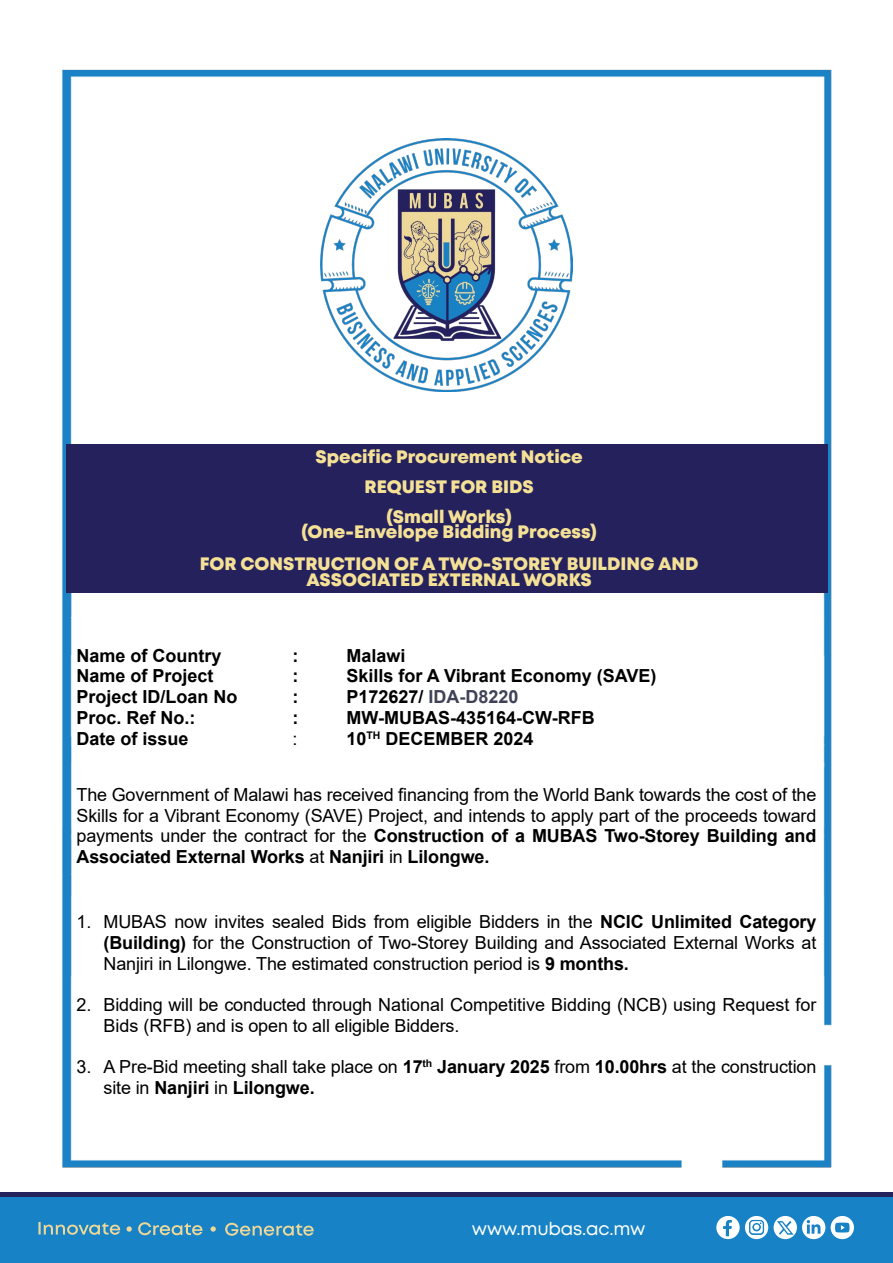
<style>
.page{position:relative;width:893px;height:1263px;background:#fff}
.page>*{position:absolute;margin:0;border:0;box-sizing:border-box;transform-origin:0 0}
.t1{font:18px/20.7px "Arial";letter-spacing:-.01em;color:#000;text-align:justify}
.t2{font:700 18px "Arial";color:#000}
.t3{font:800 18px/30px "Mont";color:#f5e196;text-align:center}
.t4{font:700 18px "Arial";color:#3f4257}
.t5{font:18px "Mont";letter-spacing:-.01em;color:#fff}
.s1{color:#000}
.s2{font-weight:700}
</style>
<div class="page">
<img style="left:0;top:69px;width:893px;height:1194px">
<div style="left:67px;top:445px;width:761px;height:148px;background:#25215d"></div>
<img style="left:320px;top:139px;width:252px;height:252px">
<p class="t3" style="left:316px;top:442px;width:269px">Specific Procurement Notice<br>REQUEST FOR BIDS<br>(Small Works)</p>
<p class="t3" style="left:200px;top:516px;width:500px;line-height:31.5px">(One-Envelope Bidding Process)<br>FOR CONSTRUCTION OF A TWO-STOREY BUILDING AND</p>
<p class="t3" style="left:307px;top:565px;width:287px">ASSOCIATED EXTERNAL WORKS</p>
<p class="t2" style="left:76px;top:643px;width:147px">Name of Country</p>
<p class="t2" style="left:292px;top:643px;width:7px">:</p>
<p class="t2" style="left:346px;top:643px;width:61px">Malawi</p>
<p class="t2" style="left:76px;top:663px;width:139px">Name of Project</p>
<p class="t2" style="left:292px;top:663px;width:7px">:</p>
<p class="t2" style="left:346px;top:663px;width:312px">Skills for A Vibrant Economy (SAVE)</p>
<p class="t2" style="left:76px;top:684px;width:163px">Project ID/Loan No</p>
<p class="t2" style="left:292px;top:684px;width:7px">:</p>
<p class="t4" style="left:346px;top:684px;width:174px"><span class="s1">P172627/</span> IDA-D8220</p>
<p class="t2" style="left:76px;top:705px;width:121px">Proc. Ref No.:</p>
<p class="t2" style="left:292px;top:705px;width:7px">:</p>
<p class="t2" style="left:346px;top:705px;width:250px">MW-MUBAS-435164-CW-RFB</p>
<p class="t2" style="left:76px;top:725px;width:114px">Date of issue</p>
<p class="t1" style="left:292px;top:728px;width:7px">:</p>
<p class="t2" style="left:346px;top:725px;width:189px">10<sup>TH</sup> DECEMBER 2024</p>
<p class="t1" style="left:77px;top:784px;width:741px">The Government of Malawi has received financing from the World Bank towards the cost of the Skills for a Vibrant Economy (SAVE) Project, and intends to apply part of the proceeds toward payments under the contract for the <span class="s2">Construction of a MUBAS Two-Storey Building and Associated External Works</span> at <span class="s2">Nanjiri</span> in <span class="s2">Lilongwe.</span></p>
<p class="t1" style="left:104px;top:912px;width:714px;text-indent:-27px">1. MUBAS now invites sealed Bids from eligible Bidders in the <span class="s2">NCIC Unlimited Category (Building)</span> for the Construction of Two-Storey Building and Associated External Works at Nanjiri in Lilongwe. The estimated construction period is <span class="s2">9 months.</span></p>
<p class="t1" style="left:104px;top:994px;width:714px;text-indent:-27px">2. Bidding will be conducted through National Competitive Bidding (NCB) using Request for<br>Bids (RFB) and is open to all eligible Bidders.</p>
<p class="t1" style="left:104px;top:1056px;width:714px;text-indent:-27px">3. A Pre-Bid meeting shall take place on <span class="s2">17</span><sup>th</sup> <span class="s2">January 2025</span> from <span class="s2">10.00hrs</span> at the construction site in <span class="s2">Nanjiri</span> in <span class="s2">Lilongwe.</span></p>
<p class="t5" style="left:472px;top:1217px;width:175px">www.mubas.ac.mw</p>
</div>
